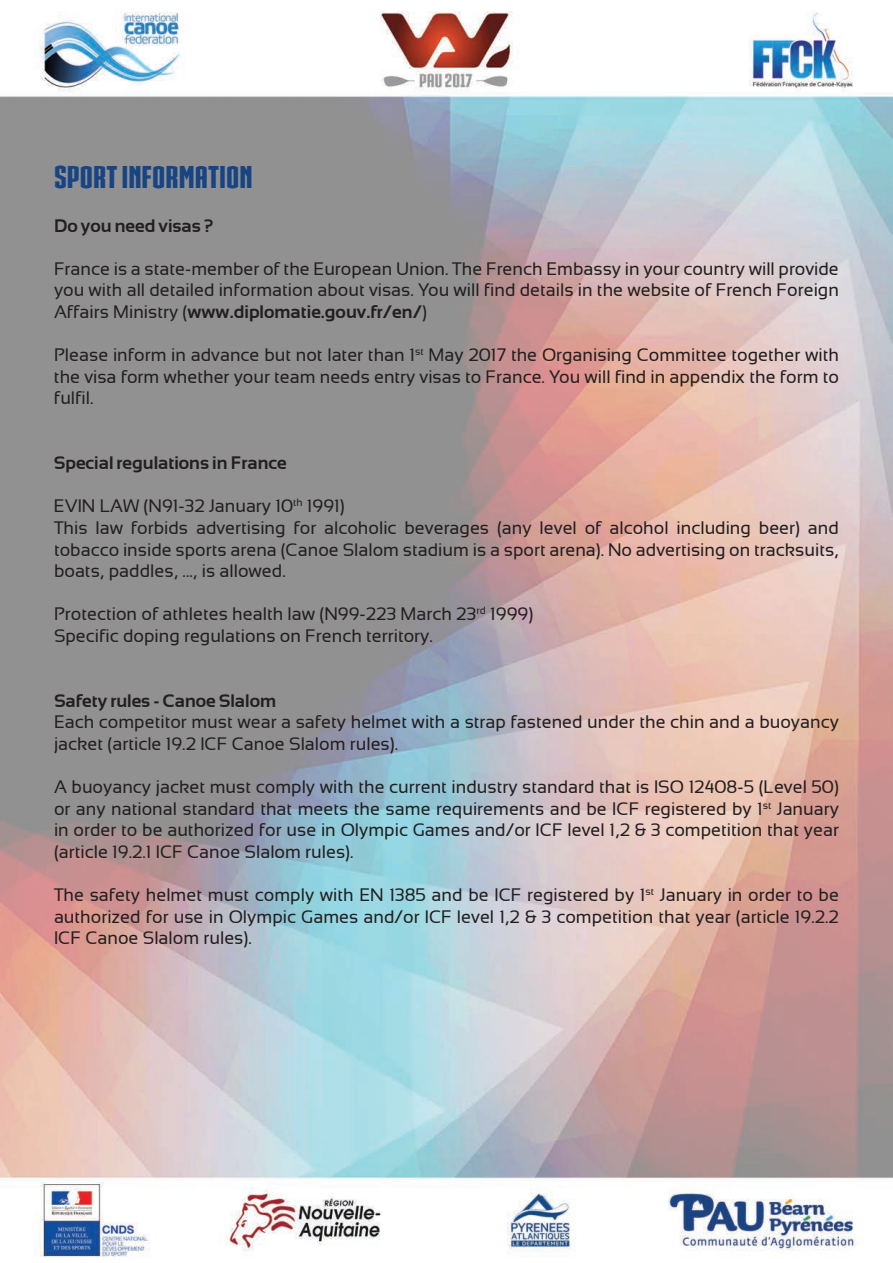
<style>
.page{position:relative;width:893px;height:1263px;background:#fff}
.page>*{position:absolute;margin:0;border:0;box-sizing:border-box;transform-origin:0 0}
.t1{font:30px "IRONMANOFWAR002 NCV";color:#174483}
.t2{font:18px/21.6px "Sansation";color:#231f20;text-align:justify}
.t3{font:700 18px "Sansation";color:#231f20}
.s1{font-weight:700}
</style>
<div class="page">
<img style="left:0;top:11px;width:893px;height:1246px">
<h1 class="t1" style="left:54px;top:157px;width:200px">SPORT INFORMATION</h1>
<p class="t3" style="left:54px;top:215px;width:161px">Do you need visas ?</p>
<p class="t2" style="left:54px;top:258px;width:786px">France is a state-member of the European Union. The French Embassy in your country will provide you with all detailed information about visas. You will find details in the website of French Foreign Affairs Ministry (<span class="s1">www.diplomatie.gouv.fr/en/</span>)</p>
<p class="t2" style="left:54px;top:344px;width:786px">Please inform in advance but not later than 1<sup>st</sup> May 2017 the Organising Committee together with the visa form whether your team needs entry visas to France. You will find in appendix the form to fulfil.</p>
<p class="t3" style="left:54px;top:453px;width:234px">Special regulations in France</p>
<p class="t2" style="left:54px;top:495px;width:786px;text-align:left">EVIN LAW (N91-32 January 10<sup>th</sup> 1991)<br>This law forbids advertising for alcoholic beverages (any level of alcohol including beer) and tobacco inside sports arena (Canoe Slalom stadium is a sport arena). No advertising on tracksuits, boats, paddles, ..., is allowed.</p>
<p class="t2" style="left:54px;top:603px;width:481px">Protection of athletes health law (N99-223 March 23<sup>rd</sup> 1999)<br>Specific doping regulations on French territory.</p>
<p class="t3" style="left:54px;top:690px;width:224px">Safety rules - Canoe Slalom</p>
<p class="t2" style="left:54px;top:711px;width:786px">Each competitor must wear a safety helmet with a strap fastened under the chin and a buoyancy jacket (article 19.2 ICF Canoe Slalom rules).</p>
<p class="t2" style="left:54px;top:776px;width:786px">A buoyancy jacket must comply with the current industry standard that is ISO 12408-5 (Level 50) or any national standard that meets the same requirements and be ICF registered by 1<sup>st</sup> January in order to be authorized for use in Olympic Games and/or ICF level 1,2 &amp; 3 competition that year (article 19.2.1 ICF Canoe Slalom rules).</p>
<p class="t2" style="left:54px;top:884px;width:786px">The safety helmet must comply with EN 1385 and be ICF registered by 1<sup>st</sup> January in order to be authorized for use in Olympic Games and/or ICF level 1,2 &amp; 3 competition that year (article 19.2.2<br>ICF Canoe Slalom rules).</p>
</div>
